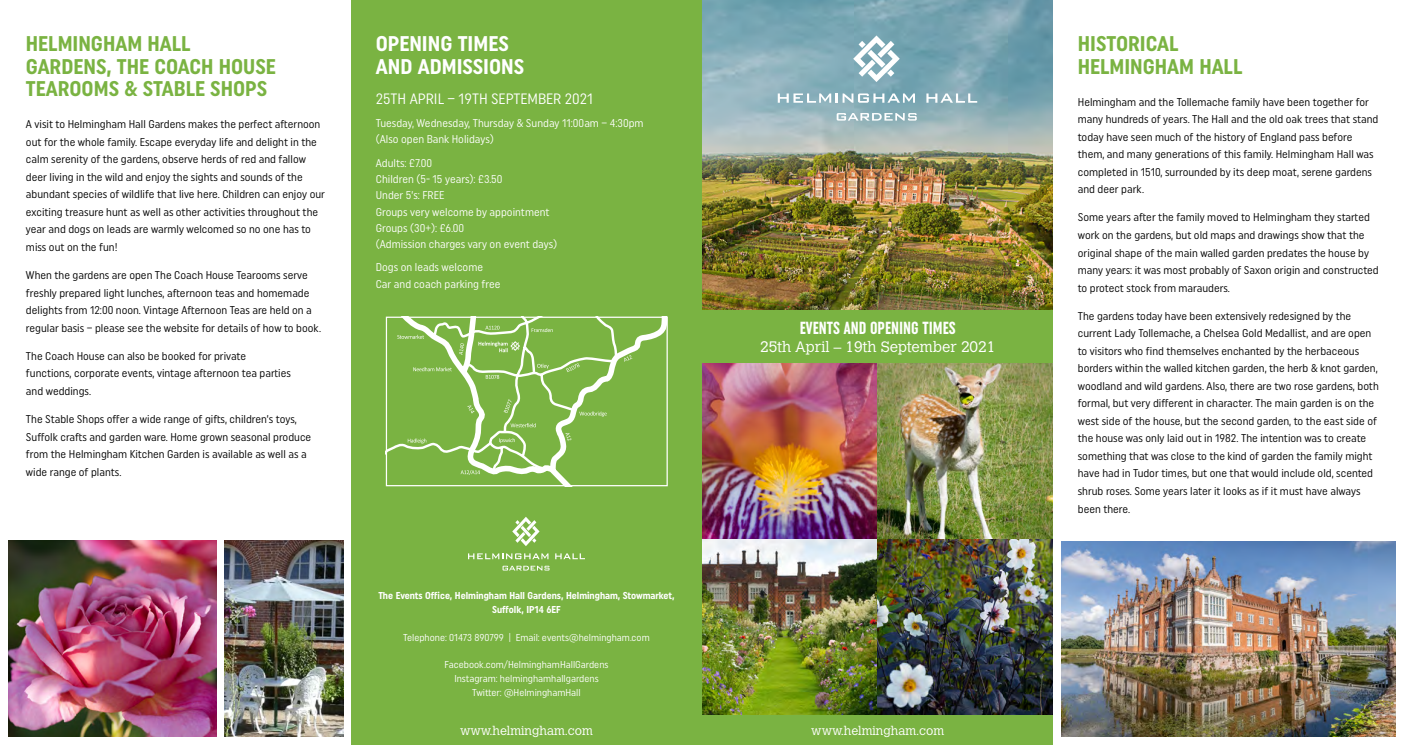
<style>
.page{position:relative;width:1404px;height:745px;background:#fff}
.page>*{position:absolute;margin:0;border:0;box-sizing:border-box;transform-origin:0 0}
.t1{font:700 21.25px/22.5px "Uniform Condensed";color:#7ab342}
.t2{font:700 21.25px/22.5px "Uniform Condensed";color:#fff}
.t3{font:700 extra-condensed 17.5px "Uniform";color:#fff}
.t4{font:300 15px "Calvert";color:#fff}
.t5{font:15px "Uniform Condensed";color:#fff}
.t6{font:300 12.5px "Calvert";color:#fff}
.t7{font:11.25px/17.5px "Uniform Condensed";color:#000}
.t8{font:11.25px/16.2px "Uniform Condensed";color:#fff}
.t9{font:10px/13.8px "Uniform Condensed";color:#fff;text-align:center}
.t10{font:700 10px/13.8px "Uniform Condensed";color:#fff;text-align:center}
</style>
<div class="page">
<div style="left:351px;top:0;width:351px;height:744px;background:#7ab342"></div>
<img style="left:702px;top:0;width:350px;height:309px">
<svg style="left:777px;top:93px;width:137px;height:10px"></svg>
<svg style="left:926px;top:93px;width:51px;height:10px"></svg>
<svg style="left:836px;top:113px;width:80px;height:7px"></svg>
<svg style="left:853px;top:35px;width:46px;height:47px"></svg>
<svg style="left:468px;top:553px;width:80px;height:6px"></svg>
<svg style="left:555px;top:553px;width:30px;height:6px"></svg>
<svg style="left:502px;top:565px;width:47px;height:5px"></svg>
<svg style="left:512px;top:517px;width:27px;height:29px"></svg>
<div style="left:702px;top:309px;width:350px;height:54px;background:#7ab342"></div>
<div style="left:702px;top:714px;width:350px;height:30px;background:#7ab342"></div>
<img style="left:702px;top:363px;width:350px;height:351px">
<svg style="left:388px;top:318px;width:277px;height:155px"></svg>
<svg style="left:579px;top:411px;width:27px;height:5px"></svg>
<svg style="left:499px;top:438px;width:16px;height:5px"></svg>
<svg style="left:467px;top:405px;width:7px;height:8px"></svg>
<svg style="left:459px;top:343px;width:5px;height:12px"></svg>
<svg style="left:478px;top:341px;width:42px;height:11px"></svg>
<svg style="left:503px;top:399px;width:8px;height:14px"></svg>
<svg style="left:537px;top:363px;width:11px;height:5px"></svg>
<svg style="left:531px;top:328px;width:21px;height:4px"></svg>
<svg style="left:397px;top:334px;width:27px;height:4px"></svg>
<svg style="left:510px;top:423px;width:25px;height:4px"></svg>
<svg style="left:485px;top:375px;width:14px;height:3px"></svg>
<svg style="left:566px;top:363px;width:13px;height:9px"></svg>
<svg style="left:408px;top:438px;width:18px;height:5px"></svg>
<svg style="left:565px;top:433px;width:6px;height:8px"></svg>
<svg style="left:624px;top:355px;width:8px;height:6px"></svg>
<svg style="left:460px;top:469px;width:20px;height:5px"></svg>
<svg style="left:413px;top:367px;width:39px;height:4px"></svg>
<svg style="left:485px;top:325px;width:14px;height:4px"></svg>
<div style="left:386px;top:316px;width:281px;height:170px;border:1px solid #fff"></div>
<img style="left:9px;top:540px;width:207px;height:196px">
<img style="left:225px;top:540px;width:118px;height:196px">
<img style="left:1061px;top:541px;width:334px;height:195px">
<h1 class="t1" style="left:26px;top:32px;width:251px">HELMINGHAM HALL<br>GARDENS, THE COACH HOUSE<br>TEAROOMS &amp; STABLE SHOPS</h1>
<p class="t7" style="left:26px;top:115px;width:300px">A visit to Helmingham Hall Gardens makes the perfect afternoon out for the whole family. Escape everyday life and delight in the calm serenity of the gardens, observe herds of red and fallow deer living in the wild and enjoy the sights and sounds of the abundant species of wildlife that live here. Children can enjoy our exciting treasure hunt as well as other activities throughout the year and dogs on leads are warmly welcomed so no one has to miss out on the fun!</p>
<p class="t7" style="left:26px;top:266px;width:297px">When the gardens are open The Coach House Tearooms serve freshly prepared light lunches, afternoon teas and homemade delights from 12:00 noon. Vintage Afternoon Teas are held on a regular basis – please see the website for details of how to book.</p>
<p class="t7" style="left:26px;top:346px;width:266px">The Coach House can also be booked for private functions, corporate events, vintage afternoon tea parties and weddings.</p>
<p class="t7" style="left:26px;top:410px;width:287px">The Stable Shops offer a wide range of gifts, children’s toys, Suffolk crafts and garden ware. Home grown seasonal produce from the Helmingham Kitchen Garden is available as well as a wide range of plants.</p>
<h1 class="t2" style="left:376px;top:32px;width:150px">OPENING TIMES<br>AND ADMISSIONS</h1>
<h3 class="t5" style="left:376px;top:89px;width:219px">25TH APRIL – 19TH SEPTEMBER 2021</h3>
<p class="t8" style="left:376px;top:115px;width:269px">Tuesday, Wednesday, Thursday &amp; Sunday 11:00am – 4:30pm (Also open Bank Holidays)</p>
<p class="t8" style="left:376px;top:154px;width:183px">Adults: £7.00<br>Children (5- 15 years): £3.50<br>Under 5’s: FREE<br>Groups very welcome by appointment<br>Groups (30+): £6.00<br>(Admission charges vary on event days)</p>
<p class="t8" style="left:376px;top:259px;width:126px">Dogs on leads welcome<br>Car and coach parking free</p>
<h2 class="t3" style="left:799px;top:318px;width:157px">EVENTS AND OPENING TIMES</h2>
<h3 class="t4" style="left:760px;top:338px;width:237px">25th April – 19th September 2021</h3>
<p class="t10" style="left:378px;top:588px;width:298px">The Events Office, Helmingham Hall Gardens, Helmingham, Stowmarket,<br>Suffolk, IP14 6EF</p>
<p class="t9" style="left:403px;top:629px;width:248px">Telephone: 01473 890799 | Email: events@helmingham.com</p>
<p class="t9" style="left:444px;top:657px;width:165px">Facebook.com/HelminghamHallGardens<br>Instagram: helminghamhallgardens<br>Twitter: @HelminghamHall</p>
<p class="t6" style="left:460px;top:722px;width:134px">www.helmingham.com</p>
<p class="t6" style="left:811px;top:722px;width:134px">www.helmingham.com</p>
<h1 class="t1" style="left:1077px;top:32px;width:166px">HISTORICAL<br>HELMINGHAM HALL</h1>
<p class="t7" style="left:1077px;top:93px;width:302px">Helmingham and the Tollemache family have been together for many hundreds of years. The Hall and the old oak trees that stand today have seen much of the history of England pass before them, and many generations of this family. Helmingham Hall was completed in 1510, surrounded by its deep moat, serene gardens and deer park.</p>
<p class="t7" style="left:1077px;top:208px;width:302px">Some years after the family moved to Helmingham they started work on the gardens, but old maps and drawings show that the original shape of the main walled garden predates the house by many years: it was most probably of Saxon origin and constructed to protect stock from marauders.</p>
<p class="t7" style="left:1077px;top:306px;width:302px">The gardens today have been extensively redesigned by the current Lady Tollemache, a Chelsea Gold Medallist, and are open to visitors who find themselves enchanted by the herbaceous borders within the walled kitchen garden, the herb &amp; knot garden, woodland and wild gardens. Also, there are two rose gardens, both formal, but very different in character. The main garden is on the west side of the house, but the second garden, to the east side of the house was only laid out in 1982. The intention was to create something that was close to the kind of garden the family might have had in Tudor times, but one that would include old, scented shrub roses. Some years later it looks as if it must have always been there.</p>
</div>
